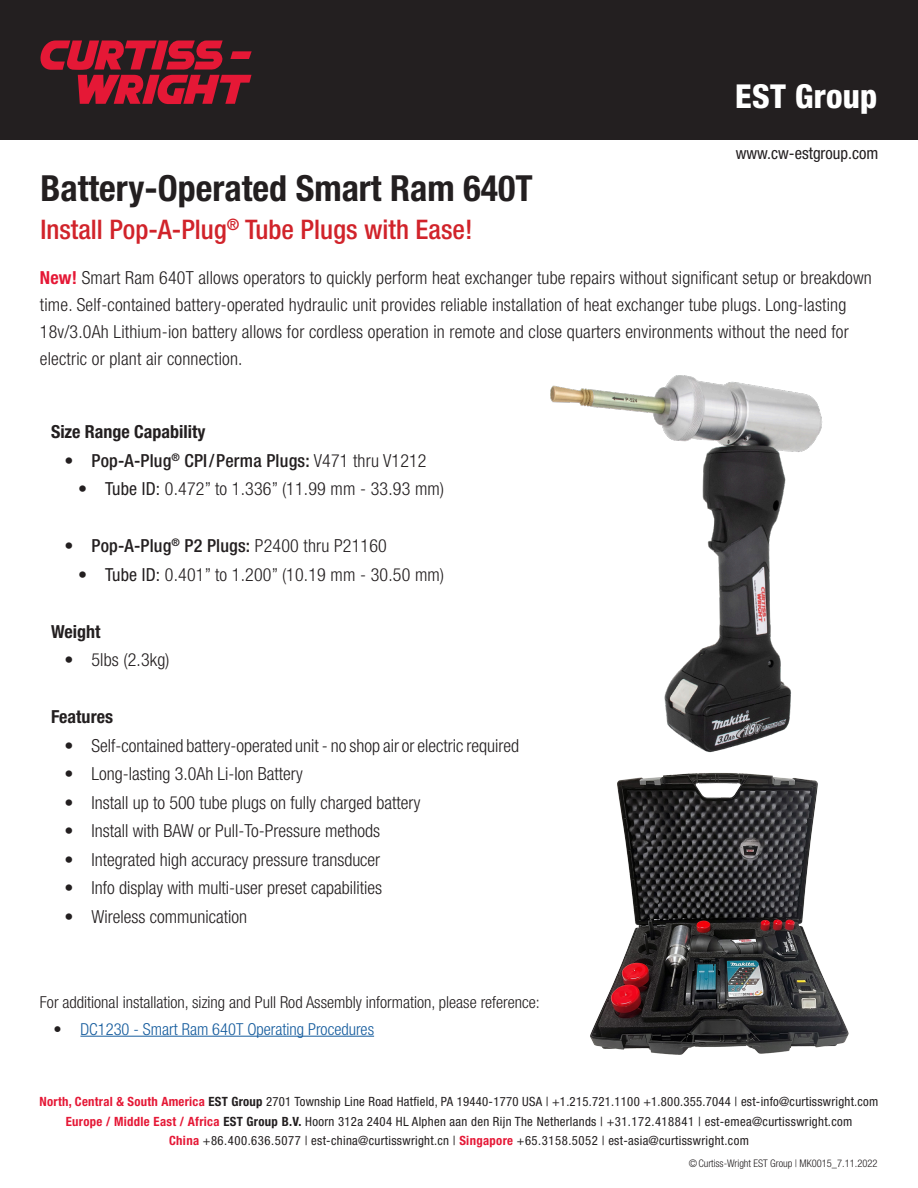
<style>
.page{position:relative;width:918px;height:1188px;background:#fff}
.page>*{position:absolute;margin:0;border:0;box-sizing:border-box;transform-origin:0 0}
.t1{font:700 condensed 36px "Helvetica Neue LT Std";color:#231f20}
.t2{font:800 condensed 33px "Helvetica Neue LT Std";letter-spacing:.01em;color:#fff}
.Body_Text{font:500 condensed 27px "Helvetica Neue LT Std";color:#d1232a}
.Body_Text-2{font:300 condensed 18px/27px "Helvetica Neue LT Std";letter-spacing:.01em;color:#231f20}
.t3{font:500 condensed 18px "Helvetica Neue LT Std";letter-spacing:.01em;color:#231f20}
.Body_Text-3{font:700 condensed 18px "Helvetica Neue LT Std";color:#231f20}
.t4{font:300 condensed 16.5px "Helvetica Neue LT Std";color:#231f20}
.t5{font:300 condensed 16.5px "Helvetica Neue LT Std";color:#175d9e}
.t6{font:condensed 16.5px "Helvetica Neue LT Std";color:#231f20}
.t7{font:condensed 12.75px/19.5px "Helvetica Neue LT Std";letter-spacing:.025em;color:#231f20;text-align:center}
.t8{font:300 condensed 10.5px "Helvetica Neue LT Std";letter-spacing:-.005em;color:#231f20}
.s1{font-weight:700;color:#e51836}
.s2{font-weight:300}
.s3{font-weight:400}
.s4{color:#231f20}
.s5{font-weight:700}
</style>
<div class="page">
<div style="left:0;top:0;width:918px;height:140px;background:#231f20"></div>
<svg style="left:40px;top:40px;width:212px;height:64px"></svg>
<hr style="left:80px;top:1036px;width:294px;height:1px;background:#175d9e">
<img style="left:550px;top:375px;width:272px;height:378px">
<img style="left:590px;top:773px;width:259px;height:282px">
<h2 class="t2" style="left:735px;top:76px;width:144px">EST Group</h2>
<p class="t6" style="left:736px;top:143px;width:144px">www.cw-estgroup.com</p>
<h2 class="t1" style="left:40px;top:167px;width:494px">Battery-Operated Smart Ram 640T</h2>
<p class="Body_Text" style="left:40px;top:213px;width:434px">Install Pop-A-Plug<sup>®</sup> Tube Plugs with Ease!</p>
<p class="Body_Text-2" style="left:40px;top:264px;width:834px"><span class="s1">New!</span> Smart Ram 640T allows operators to quickly perform heat exchanger tube repairs without significant setup or breakdown time. Self-contained battery-operated hydraulic unit provides reliable installation of heat exchanger tube plugs. Long-lasting 18v/3.0Ah Lithium-ion battery allows for cordless operation in remote and close quarters environments without the need for electric or plant air connection.</p>
<p class="Body_Text-3" style="left:51px;top:421px;width:156px">Size Range Capability</p>
<p class="t3" style="left:64px;top:450px;width:364px">• Pop-A-Plug<sup>®</sup> CPI/Perma Plugs: <span class="s2">V471 thru V1212</span></p>
<p class="Body_Text-2" style="left:78px;top:475px;width:368px"><span class="s3">• Tube ID:</span> 0.472” to 1.336” (11.99 mm - 33.93 mm)</p>
<p class="t3" style="left:64px;top:535px;width:324px">• Pop-A-Plug<sup>®</sup> P2 Plugs: <span class="s2">P2400 thru P21160</span></p>
<p class="Body_Text-2" style="left:78px;top:561px;width:368px"><span class="s3">• Tube ID:</span> 0.401” to 1.200” (10.19 mm - 30.50 mm)</p>
<p class="Body_Text-3" style="left:51px;top:621px;width:51px">Weight</p>
<p class="Body_Text-2" style="left:64px;top:646px;width:107px">• 5lbs (2.3kg)</p>
<p class="Body_Text-3" style="left:51px;top:706px;width:64px">Features</p>
<p class="Body_Text-2" style="left:64px;top:732px;width:456px">• Self-contained battery-operated unit - no shop air or electric required</p>
<p class="Body_Text-2" style="left:64px;top:760px;width:240px">• Long-lasting 3.0Ah Li-Ion Battery</p>
<p class="Body_Text-2" style="left:64px;top:789px;width:357px">• Install up to 500 tube plugs on fully charged battery</p>
<p class="Body_Text-2" style="left:64px;top:817px;width:317px">• Install with BAW or Pull-To-Pressure methods</p>
<p class="Body_Text-2" style="left:64px;top:846px;width:317px">• Integrated high accuracy pressure transducer</p>
<p class="Body_Text-2" style="left:64px;top:874px;width:319px">• Info display with multi-user preset capabilities</p>
<p class="Body_Text-2" style="left:64px;top:903px;width:184px">• Wireless communication</p>
<p class="t4" style="left:40px;top:992px;width:501px">For additional installation, sizing and Pull Rod Assembly information, please reference:</p>
<p class="t5" style="left:53px;top:1019px;width:322px"><span class="s4">•</span> DC1230 - Smart Ram 640T Operating Procedures</p>
<p class="t7" style="left:40px;top:1092px;width:840px"><span class="s1">North, Central &amp; South America</span> <span class="s5">EST Group</span> 2701 Township Line Road Hatfield, PA 19440-1770 USA | +1.215.721.1100 +1.800.355.7044 | est-info@curtisswright.com<br><span class="s1">Europe / Middle East / Africa</span> <span class="s5">EST Group B.V.</span> Hoorn 312a 2404 HL Alphen aan den Rijn The Netherlands | +31.172.418841 | est-emea@curtisswright.com<br><span class="s1">China</span> +86.400.636.5077 | est-china@curtisswright.cn | <span class="s1">Singapore</span> +65.3158.5052 | est-asia@curtisswright.com</p>
<p class="t8" style="left:689px;top:1157px;width:190px">©Curtiss-Wright EST Group | MK0015_7.11.2022</p>
</div>
